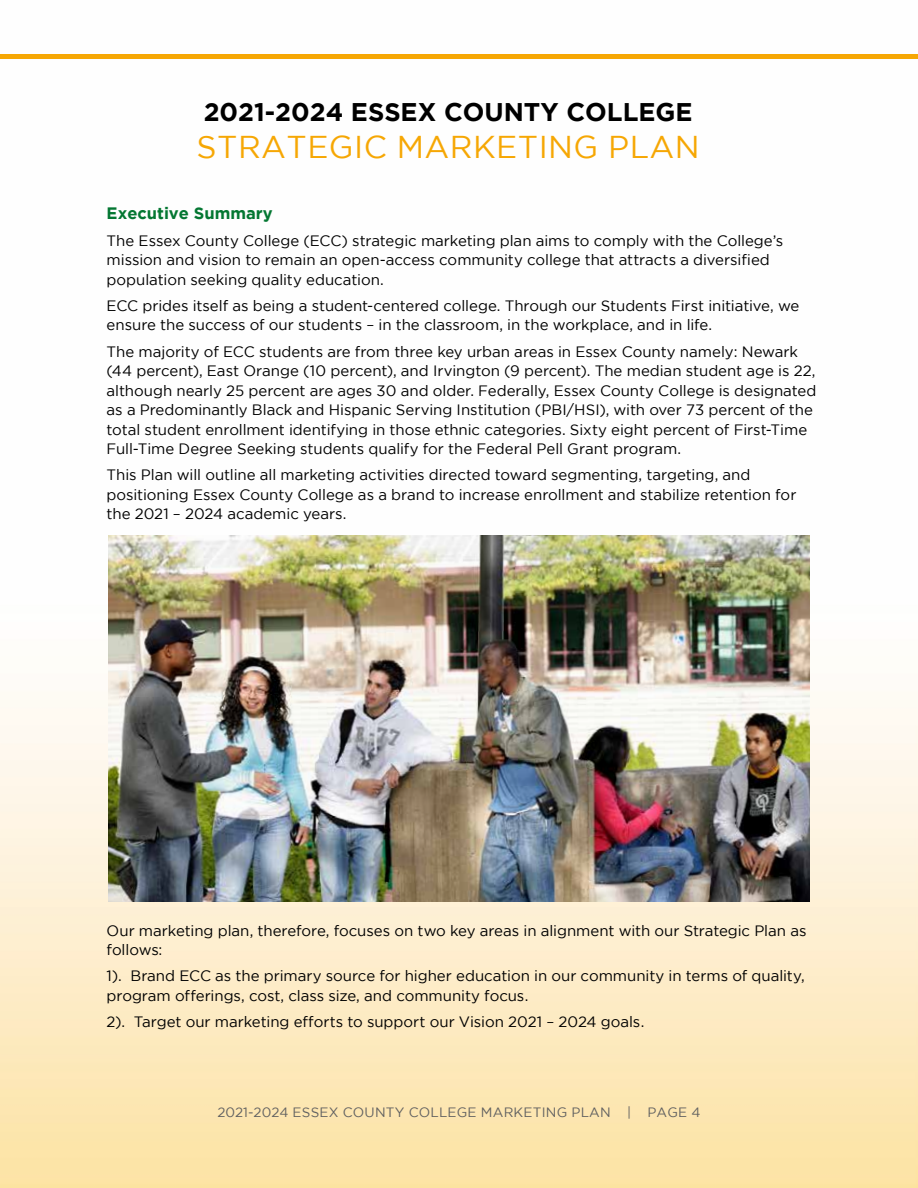
<style>
.page{position:relative;width:918px;height:1188px;background:#fff}
.page>*{position:absolute;margin:0;border:0;box-sizing:border-box;transform-origin:0 0}
.t1{font:31.5px "Gotham";letter-spacing:.015em;color:#f6a704}
.t2{font:700 25.5px "Gotham";color:#000}
.t3{font:700 16.5px "Gotham";color:#047732}
.t4{font:15px/19.5px "Gotham";letter-spacing:-.005em;color:#000}
.t5{font:13.5px "Gotham";letter-spacing:.015em;color:#616161}
</style>
<div class="page">
<img style="left:0;top:58px;width:918px;height:1130px">
<hr style="left:0;top:54px;width:918px;height:4px;background:#f6a704">
<img style="left:108px;top:536px;width:702px;height:365px">
<h2 class="t2" style="left:204px;top:97px;width:490px">2021-2024 ESSEX COUNTY COLLEGE</h2>
<h1 class="t1" style="left:197px;top:130px;width:505px">STRATEGIC MARKETING PLAN</h1>
<p class="t3" style="left:107px;top:204px;width:168px">Executive Summary</p>
<p class="t4" style="left:107px;top:230px;width:678px">The Essex County College (ECC) strategic marketing plan aims to comply with the College’s mission and vision to remain an open-access community college that attracts a diversified population seeking quality education.</p>
<p class="t4" style="left:107px;top:296px;width:694px">ECC prides itself as being a student-centered college. Through our Students First initiative, we ensure the success of our students – in the classroom, in the workplace, and in life.</p>
<p class="t4" style="left:107px;top:341px;width:711px">The majority of ECC students are from three key urban areas in Essex County namely: Newark (44 percent), East Orange (10 percent), and Irvington (9 percent). The median student age is 22, although nearly 25 percent are ages 30 and older. Federally, Essex County College is designated as a Predominantly Black and Hispanic Serving Institution (PBI/HSI), with over 73 percent of the total student enrollment identifying in those ethnic categories. Sixty eight percent of First-Time Full-Time Degree Seeking students qualify for the Federal Pell Grant program.</p>
<p class="t4" style="left:107px;top:465px;width:691px">This Plan will outline all marketing activities directed toward segmenting, targeting, and positioning Essex County College as a brand to increase enrollment and stabilize retention for the 2021 – 2024 academic years.</p>
<p class="t4" style="left:107px;top:920px;width:701px">Our marketing plan, therefore, focuses on two key areas in alignment with our Strategic Plan as follows:</p>
<p class="t4" style="left:107px;top:966px;width:700px">1). Brand ECC as the primary source for higher education in our community in terms of quality, program offerings, cost, class size, and community focus.</p>
<p class="t4" style="left:107px;top:1012px;width:539px">2). Target our marketing efforts to support our Vision 2021 – 2024 goals.</p>
<p class="t5" style="left:217px;top:1105px;width:485px">2021-2024 ESSEX COUNTY COLLEGE MARKETING PLAN | PAGE 4</p>
</div>
